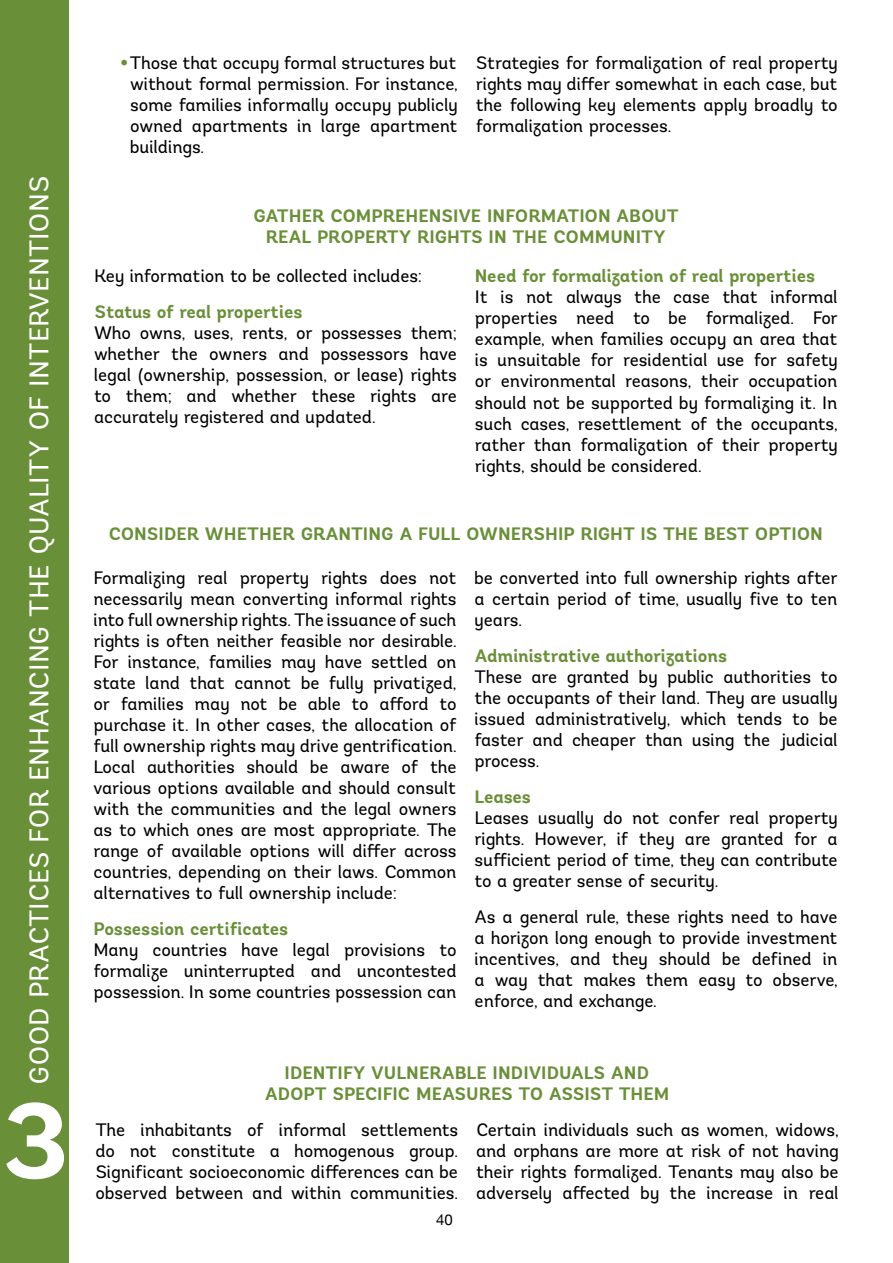
<style>
.page{position:relative;width:893px;height:1263px;background:#fff}
.page>*{position:absolute;margin:0;border:0;box-sizing:border-box;transform-origin:0 0}
.t1{font:700 108px "Andes";color:#fff}
.t2{font:27px "Andes";letter-spacing:-.005em;color:#fff}
.t3{font:18px/21px "Andes";letter-spacing:-.005em;color:#000;text-align:justify}
.t4{font:700 18px "Andes";letter-spacing:-.005em;color:#698f38}
.t5{font:15px "Helvetica Neue";color:#000}
.s1{font-size:36px;color:#698f38}
</style>
<div class="page">
<div style="left:0;top:0;width:68px;height:1263px;background:#698f38"></div>
<h2 class="t2" style="left:23px;top:1085px;width:910px;rotate:-90deg">GOO D PRACTICES FO R ENHAN CIN G TH E QUALITY O F INTERVENTIONS</h2>
<h1 class="t1" style="left:1px;top:1072px;width:70px">3</h1>
<p class="t3" style="left:130px;top:52px;width:329px;text-indent:-11px"><span class="s1">•</span>Those that occupy formal structures but without formal permission. For instance, some families informally occupy publicly owned apartments in large apartment buildings.</p>
<p class="t3" style="left:476px;top:52px;width:363px">Strategies for formalization of real property rights may differ somewhat in each case, but the following key elements apply broadly to formalization processes.</p>
<p class="t4" style="left:253px;top:205px;width:178px">GATHER COMPREHENS</p>
<p class="t4" style="left:453px;top:205px;width:52px">IVE INFO</p>
<p class="t4" style="left:528px;top:205px;width:101px">RMATION ABOU</p>
<p class="t4" style="left:667px;top:205px;width:13px">T</p>
<p class="t4" style="left:266px;top:226px;width:24px">REAL</p>
<p class="t4" style="left:317px;top:226px;width:349px">PROPERTY RIGHTS IN THE COMMUN ITY</p>
<p class="t3" style="left:94px;top:266px;width:329px">Key information to be collected includes:</p>
<p class="t4" style="left:94px;top:301px;width:210px">Status of real properties</p>
<p class="t3" style="left:94px;top:323px;width:364px">Who owns, uses, rents, or possesses them; whether the owners and possessors have legal (ownership, possession, or lease) rights to them; and whether these rights are accurately registered and updated.</p>
<p class="t4" style="left:475px;top:265px;width:342px">Need for formalization of real properties</p>
<p class="t3" style="left:475px;top:287px;width:364px">It is not always the case that informal properties need to be formalized. For example, when families occupy an area that is unsuitable for residential use for safety or environmental reasons, their occupation should not be supported by formalizing it. In such cases, resettlement of the occupants, rather than formalization of their property rights, should be considered.</p>
<p class="t4" style="left:108px;top:522px;width:25px">CONS</p>
<p class="t4" style="left:158px;top:522px;width:271px">IDER WHETHER GRANTING A FULL</p>
<p class="t4" style="left:466px;top:522px;width:250px">OWNERSHIP RIGHT IS THE BES</p>
<p class="t4" style="left:737px;top:522px;width:72px">T OPTION</p>
<p class="t3" style="left:94px;top:567px;width:365px">Formalizing real property rights does not necessarily mean converting informal rights into full ownership rights. The issuance of such rights is often neither feasible nor desirable.<br>For instance, families may have settled on state land that cannot be fully privatized, or families may not be able to afford to purchase it. In other cases, the allocation of full ownership rights may drive gentrification.<br>Local authorities should be aware of the various options available and should consult with the communities and the legal owners as to which ones are most appropriate. The range of available options will differ across countries, depending on their laws. Common alternatives to full ownership include:</p>
<p class="t4" style="left:94px;top:917px;width:196px">Possession certificates</p>
<p class="t3" style="left:94px;top:939px;width:365px">M any countries have legal provisions to formalize uninterrupted and uncontested possession. In some countries possession can</p>
<p class="t3" style="left:475px;top:567px;width:365px">be converted into full ownership rights after a certain period of time, usually five to ten years.</p>
<p class="t4" style="left:475px;top:644px;width:254px">Administrative authorizations</p>
<p class="t3" style="left:475px;top:666px;width:365px">These are granted by public authorities to the occupants of their land. They are usually issued administratively, which tends to be faster and cheaper than using the judicial process.</p>
<p class="t4" style="left:475px;top:786px;width:58px">Leases</p>
<p class="t3" style="left:475px;top:807px;width:365px">Leases usually do not confer real property rights. H owever, if they are granted for a sufficient period of time, they can contribute to a greater sense of security.</p>
<p class="t3" style="left:475px;top:906px;width:365px">As a general rule, these rights need to have a horizon long enough to provide investment incentives, and they should be defined in a way that makes them easy to observe, enforce, and exchange.</p>
<p class="t4" style="left:285px;top:1061px;width:18px">IDEN</p>
<p class="t4" style="left:326px;top:1061px;width:71px">TIFY VULNE</p>
<p class="t4" style="left:429px;top:1061px;width:25px">RABLE</p>
<p class="t4" style="left:492px;top:1061px;width:67px">INDIVIDUALS</p>
<p class="t4" style="left:611px;top:1061px;width:14px">AND</p>
<p class="t4" style="left:265px;top:1082px;width:14px">ADO</p>
<p class="t4" style="left:303px;top:1082px;width:141px">PT SPECIFIC MEASU</p>
<p class="t4" style="left:479px;top:1082px;width:83px">RES TO ASS</p>
<p class="t4" style="left:584px;top:1082px;width:86px">IST THEM</p>
<p class="t3" style="left:95px;top:1119px;width:364px">The inhabitants of informal settlements do not constitute a homogenous group.<br>Significant socioeconomic differences can be observed between and within communities.</p>
<p class="t3" style="left:476px;top:1119px;width:364px">Certain individuals such as women, widows, and orphans are more at risk of not having their rights formalized. Tenants may also be adversely affected by the increase in real</p>
<p class="t5" style="left:436px;top:1208px;width:18px">40</p>
</div>
